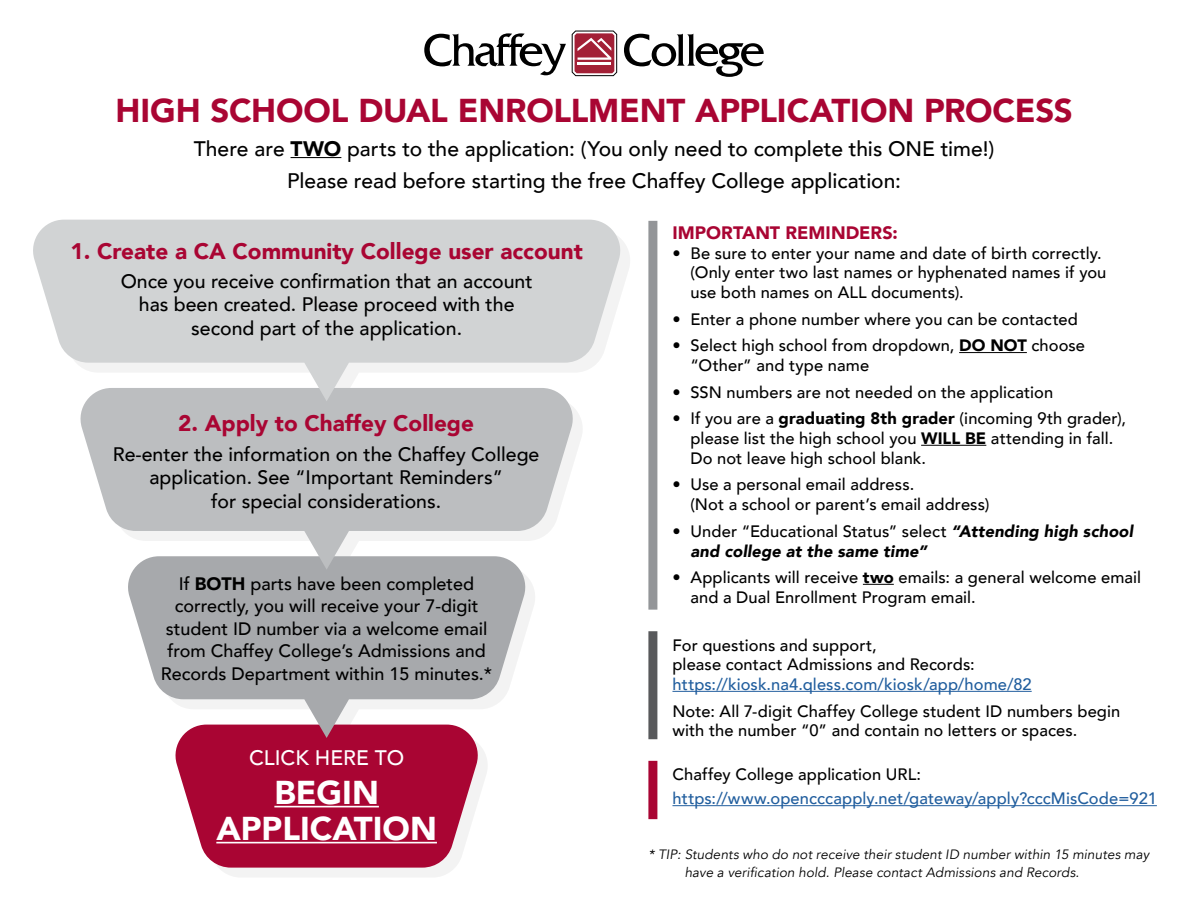
<style>
.page{position:relative;width:1188px;height:918px;background:#fff}
.page>*{position:absolute;margin:0;border:0;box-sizing:border-box;transform-origin:0 0}
.t1{font:900 33px "Avenir";letter-spacing:-.005em;color:#a90533}
.t2{font:900 33px "Avenir";color:#fff}
.t3{font:900 22.5px "Avenir";color:#a90533}
.t4{font:500 21px "Avenir";color:#000}
.t5{font:500 21px "Avenir";color:#fff}
.t6{font:500 19.5px/23.4px "Avenir";color:#000;text-align:center}
.t7{font:500 18px/22.5px "Avenir";color:#000;text-align:center}
.t8{font:900 18px "Avenir";color:#a90533}
.t9{font:500 16.5px/19.8px "Avenir";letter-spacing:.005em;color:#000}
.t10{font:500 16.5px/24px "Avenir";letter-spacing:.005em;color:#215e9e}
.t11{font:italic 900 16.5px/19.8px "Avenir";letter-spacing:.01em;color:#000}
.t12{font:italic 13.5px/18px "Avenir";letter-spacing:.01em;color:#000}
.s1{font-weight:900}
.s2{font-weight:500;font-style:normal}
.s3{color:#215e9e}
.s4{color:#000}
</style>
<div class="page">
<svg style="left:220px;top:245px;width:410px;height:632px"></svg>
<svg style="left:175px;top:738px;width:307px;height:130px;background:#b2224a"></svg>
<svg style="left:128px;top:570px;width:402px;height:168px;fill:#a7a9ac"></svg>
<svg style="left:80px;top:401px;width:497px;height:169px;fill:#bcbec0"></svg>
<svg style="left:33px;top:220px;width:592px;height:181px;fill:#d1d3d4"></svg>
<hr style="left:959px;top:352px;width:68px;height:1px;background:#000">
<hr style="left:921px;top:445px;width:65px;height:1px;background:#000">
<hr style="left:863px;top:584px;width:31px;height:1px;background:#000">
<hr style="left:291px;top:157px;width:50px;height:1px;background:#000">
<hr style="left:274px;top:806px;width:105px;height:1px;background:#fff">
<hr style="left:216px;top:842px;width:221px;height:1px;background:#fff">
<svg style="left:424px;top:31px;width:193px;height:45px"></svg>
<svg style="left:624px;top:34px;width:140px;height:43px"></svg>
<div style="left:648px;top:221px;width:9px;height:389px;background:#939598"></div>
<div style="left:648px;top:631px;width:9px;height:108px;background:#58595b"></div>
<div style="left:648px;top:761px;width:9px;height:58px;background:#a90533"></div>
<hr style="left:672px;top:691px;width:360px;height:1px;background:#215e9e">
<hr style="left:672px;top:805px;width:485px;height:1px;background:#215e9e">
<p class="t1" style="left:115px;top:82px;width:959px">HIGH SCHOOL DUAL ENROLLMENT APPLICATION PROCESS</p>
<p class="t4" style="left:194px;top:131px;width:802px">There are <span class="s1">TWO</span> parts to the application: (You only need to complete this ONE time!)</p>
<p class="t4" style="left:287px;top:162px;width:615px">Please read before starting the free Chaffey College application:</p>
<p class="t3" style="left:71px;top:231px;width:514px">1. Create a CA Community College user account</p>
<p class="t6" style="left:121px;top:268px;width:413px">Once you receive confirmation that an account has been created. Please proceed with the second part of the application.</p>
<p class="t3" style="left:178px;top:404px;width:297px">2. Apply to Chaffey College</p>
<p class="t6" style="left:113px;top:441px;width:428px">Re-enter the information on the Chaffey College application. See “Important Reminders”<br>for special considerations.</p>
<p class="t7" style="left:161px;top:571px;width:333px">If <span class="s1">BOTH</span> parts have been completed correctly, you will receive your 7-digit student ID number via a welcome email from Chaffey College’s Admissions and Records Department within 15 minutes.*</p>
<p class="t5" style="left:249px;top:740px;width:157px">CLICK HERE TO</p>
<p class="t2" style="left:274px;top:764px;width:106px">BEGIN</p>
<p class="t2" style="left:216px;top:800px;width:222px">APPLICATION</p>
<p class="t8" style="left:672px;top:217px;width:227px">IMPORTANT REMINDERS:</p>
<p class="t9" style="left:690px;top:242px;width:417px;text-indent:-18px">• Be sure to enter your name and date of birth correctly. (Only enter two last names or hyphenated names if you use both names on ALL documents).</p>
<p class="t9" style="left:672px;top:308px;width:407px">• Enter a phone number where you can be contacted</p>
<p class="t9" style="left:690px;top:335px;width:396px;text-indent:-18px">• Select high school from dropdown, <span class="s1">DO NOT</span> choose “Other” and type name</p>
<p class="t9" style="left:672px;top:381px;width:382px">• SSN numbers are not needed on the application</p>
<p class="t9" style="left:690px;top:408px;width:437px;text-indent:-18px">• If you are a <span class="s1">graduating 8th grader</span> (incoming 9th grader), please list the high school you <span class="s1">WILL BE</span> attending in fall.<br>Do not leave high school blank.</p>
<p class="t9" style="left:690px;top:474px;width:300px;text-indent:-18px">• Use a personal email address.<br>(Not a school or parent’s email address)</p>
<p class="t11" style="left:690px;top:521px;width:444px;text-indent:-18px"><span class="s2">• Under “Educational Status” select</span> “Attending high school and college at the same time”</p>
<p class="t9" style="left:690px;top:567px;width:452px;text-indent:-18px">• Applicants will receive <span class="s1">two</span> emails: a general welcome email and a Dual Enrollment Program email.</p>
<p class="t9" style="left:672px;top:634px;width:361px">For questions and support,<br>please contact Admissions and Records: <span class="s3">https://kiosk.na4.qless.com/kiosk/app/home/82</span></p>
<p class="t9" style="left:672px;top:700px;width:449px">Note: All 7-digit Chaffey College student ID numbers begin with the number “0” and contain no letters or spaces.</p>
<p class="t10" style="left:672px;top:762px;width:486px"><span class="s4">Chaffey College application URL: </span>https://www.opencccapply.net/gateway/apply?cccMisCode=921</p>
<p class="t12" style="left:685px;top:845px;width:466px;text-indent:-36px">* TIP: Students who do not receive their student ID number within 15 minutes may have a verification hold. Please contact Admissions and Records.</p>
</div>
